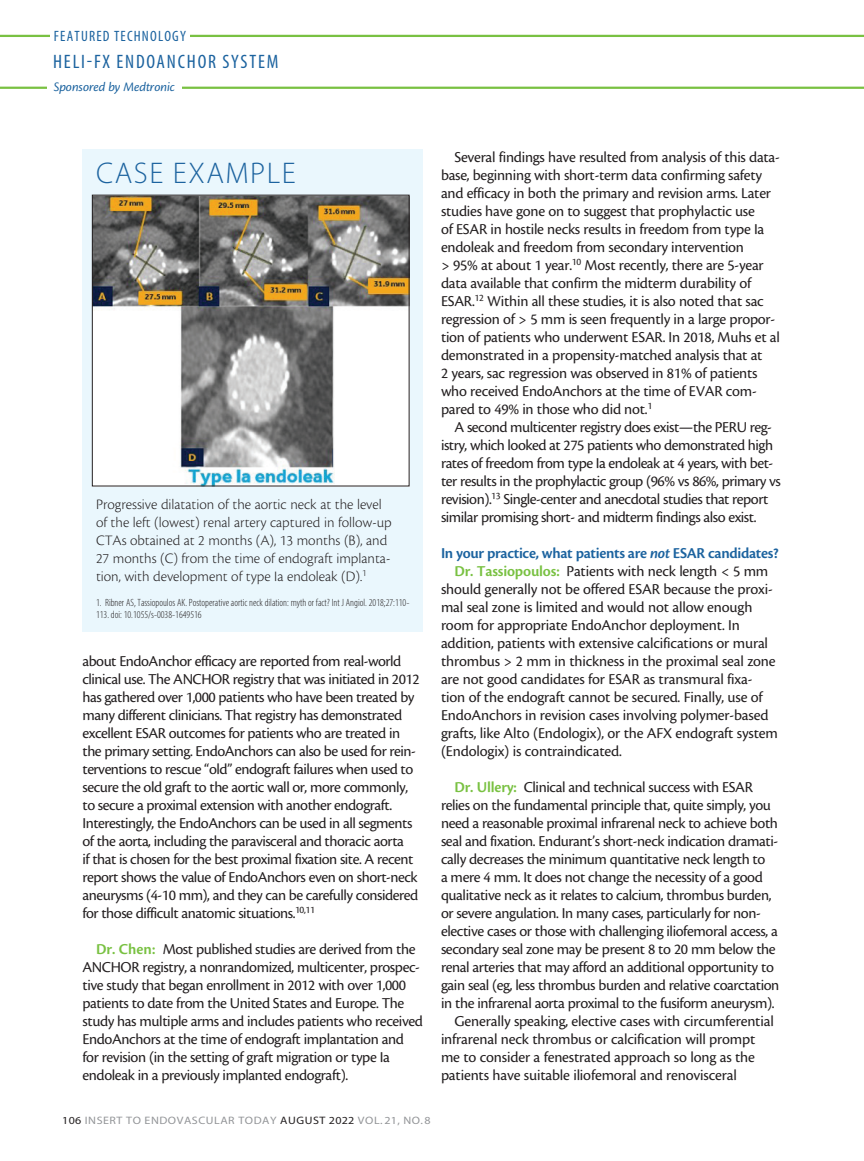
<style>
.page{position:relative;width:864px;height:1161px;background:#fff}
.page>*{position:absolute;margin:0;border:0;box-sizing:border-box;transform-origin:0 0}
.BMC_2_-_Sidebar_Head{font:300 30px "Myriad Pro";letter-spacing:.05em;color:#1c639f}
.t1{font:condensed 19.5px "Myriad Pro";letter-spacing:.09em;color:#1c639f}
.body{font:15.75px/18px "Cronos Pro";letter-spacing:-.025em;color:#231f20}
.Subhead_2{font:600 15.75px "Cronos Pro";letter-spacing:-.02em;color:#1c639f}
.BMC_2_-_Sidebar_Body{font:300 15px/18px "Cronos Pro";color:#231f20}
.t2{font:condensed 15px "Myriad Pro";letter-spacing:.08em;color:#1c639f}
.t3{font:italic 13.5px "Cronos Pro";letter-spacing:-.01em;color:#1c639f}
.t4{font:10.8px "Myriad Pro";letter-spacing:.045em;color:#939598;scale:1.11 1}
.BMC_2_-_Sidebar_Body-2{font:300 condensed 10.5px/12px "Myriad Pro";color:#231f20}
.s1{font-weight:600;color:#79c142}
.s2{font-style:italic}
.s3{color:#231f20}
</style>
<div class="page">
<svg style="left:0;top:34px;width:864px;height:55px"></svg>
<div style="left:50px;top:30px;width:140px;height:14px;background:#fff"></div>
<div style="left:47px;top:79px;width:135px;height:14px;background:#fff"></div>
<div style="left:82px;top:149px;width:341px;height:483px;background:#eaf7fd"></div>
<img style="left:94px;top:197px;width:314px;height:287px">
<div style="left:92px;top:195px;width:318px;height:291px;border:1px solid #231f20"></div>
<p class="t2" style="left:54px;top:27px;width:134px">FEATURED TECHNOLOGY</p>
<p class="t1" style="left:53px;top:50px;width:227px">HELI-FX ENDOANCHOR SYSTEM</p>
<p class="t3" style="left:54px;top:79px;width:123px">Sponsored by Medtronic</p>
<p class="BMC_2_-_Sidebar_Head" style="left:96px;top:155px;width:201px">CASE EXAMPLE</p>
<p class="BMC_2_-_Sidebar_Body" style="left:96px;top:495px;width:297px">Progressive dilatation of the aortic neck at the level of the left (lowest) renal artery captured in follow-up CTAs obtained at 2 months (A), 13 months (B), and 27 months (C) from the time of endograft implanta&shy;tion, with development of type Ia endoleak (D).<sup>1</sup></p>
<p class="BMC_2_-_Sidebar_Body-2" style="left:96px;top:597px;width:315px">1. Ribner AS, Tassiopoulos AK. Postoperative aortic neck dilation: myth or fact? Int J Angiol. 2018;27:110-<br>113. doi: 10.1055/s-0038-1649516</p>
<p class="body" style="left:82px;top:652px;width:339px">about EndoAnchor efficacy are reported from real-world clinical use. The ANCHOR registry that was initiated in 2012 has gathered over 1,000 patients who have been treated by many different clinicians. That registry has demonstrated excellent ESAR outcomes for patients who are treated in the primary setting. EndoAnchors can also be used for rein&shy;terventions to rescue “old” endograft failures when used to secure the old graft to the aortic wall or, more commonly, to secure a proximal extension with another endograft.<br>Interestingly, the EndoAnchors can be used in all segments of the aorta, including the paravisceral and thoracic aorta<br>if that is chosen for the best proximal fixation site. A recent report shows the value of EndoAnchors even on short-neck aneurysms (4-10 mm), and they can be carefully considered for those difficult anatomic situations.<sup>10,11</sup></p>
<p class="body" style="left:82px;top:940px;width:342px;text-indent:14px"><span class="s1">Dr. Chen:</span> Most published studies are derived from the ANCHOR registry, a nonrandomized, multicenter, prospec&shy;tive study that began enrollment in 2012 with over 1,000 patients to date from the United States and Europe. The study has multiple arms and includes patients who received EndoAnchors at the time of endograft implantation and for revision (in the setting of graft migration or type Ia endoleak in a previously implanted endograft).</p>
<p class="body" style="left:441px;top:148px;width:340px;text-indent:14px">Several findings have resulted from analysis of this data&shy;base, beginning with short-term data confirming safety and efficacy in both the primary and revision arms. Later studies have gone on to suggest that prophylactic use<br>of ESAR in hostile necks results in freedom from type Ia endoleak and freedom from secondary intervention<br>&gt; 95% at about 1 year.<sup>10</sup> Most recently, there are 5-year data available that confirm the midterm durability of ESAR.<sup>12</sup> Within all these studies, it is also noted that sac regression of &gt; 5 mm is seen frequently in a large propor&shy;tion of patients who underwent ESAR. In 2018, Muhs et al demonstrated in a propensity-matched analysis that at<br>2 years, sac regression was observed in 81% of patients who received EndoAnchors at the time of EVAR com&shy;pared to 49% in those who did not.<sup>1</sup></p>
<p class="body" style="left:441px;top:418px;width:342px;text-indent:14px">A second multicenter registry does exist—the PERU reg&shy;istry, which looked at 275 patients who demonstrated high rates of freedom from type Ia endoleak at 4 years, with bet&shy;ter results in the prophylactic group (96% vs 86%, primary vs revision).<sup>13</sup> Single-center and anecdotal studies that report similar promising short- and midterm findings also exist.</p>
<p class="Subhead_2" style="left:441px;top:544px;width:339px">In your practice, what patients are <span class="s2">not</span> ESAR candidates?</p>
<p class="body" style="left:441px;top:562px;width:339px;text-indent:14px"><span class="s1">Dr. Tassiopoulos:</span> Patients with neck length &lt; 5 mm should generally not be offered ESAR because the proxi&shy;mal seal zone is limited and would not allow enough room for appropriate EndoAnchor deployment. In addition, patients with extensive calcifications or mural thrombus &gt; 2 mm in thickness in the proximal seal zone are not good candidates for ESAR as transmural fixa&shy;tion of the endograft cannot be secured. Finally, use of EndoAnchors in revision cases involving polymer-based grafts, like Alto (Endologix), or the AFX endograft system (Endologix) is contraindicated.</p>
<p class="body" style="left:441px;top:778px;width:340px;text-indent:14px"><span class="s1">Dr. Ullery:</span> Clinical and technical success with ESAR relies on the fundamental principle that, quite simply, you need a reasonable proximal infrarenal neck to achieve both seal and fixation. Endurant’s short-neck indication dramati&shy;cally decreases the minimum quantitative neck length to<br>a mere 4 mm. It does not change the necessity of a good qualitative neck as it relates to calcium, thrombus burden, or severe angulation. In many cases, particularly for non&shy;elective cases or those with challenging iliofemoral access, a secondary seal zone may be present 8 to 20 mm below the renal arteries that may afford an additional opportunity to gain seal (eg, less thrombus burden and relative coarctation in the infrarenal aorta proximal to the fusiform aneurysm).</p>
<p class="body" style="left:441px;top:1012px;width:334px;text-indent:14px">Generally speaking, elective cases with circumferential infrarenal neck thrombus or calcification will prompt me to consider a fenestrated approach so long as the patients have suitable iliofemoral and renovisceral</p>
<p class="t4" style="left:62px;top:1113px;width:334px"><span class="s3">106</span> INSERT TO ENDOVASCULAR TODAY <span class="s3">AUGUST 2022</span> VOL. 21, NO. 8</p>
</div>
